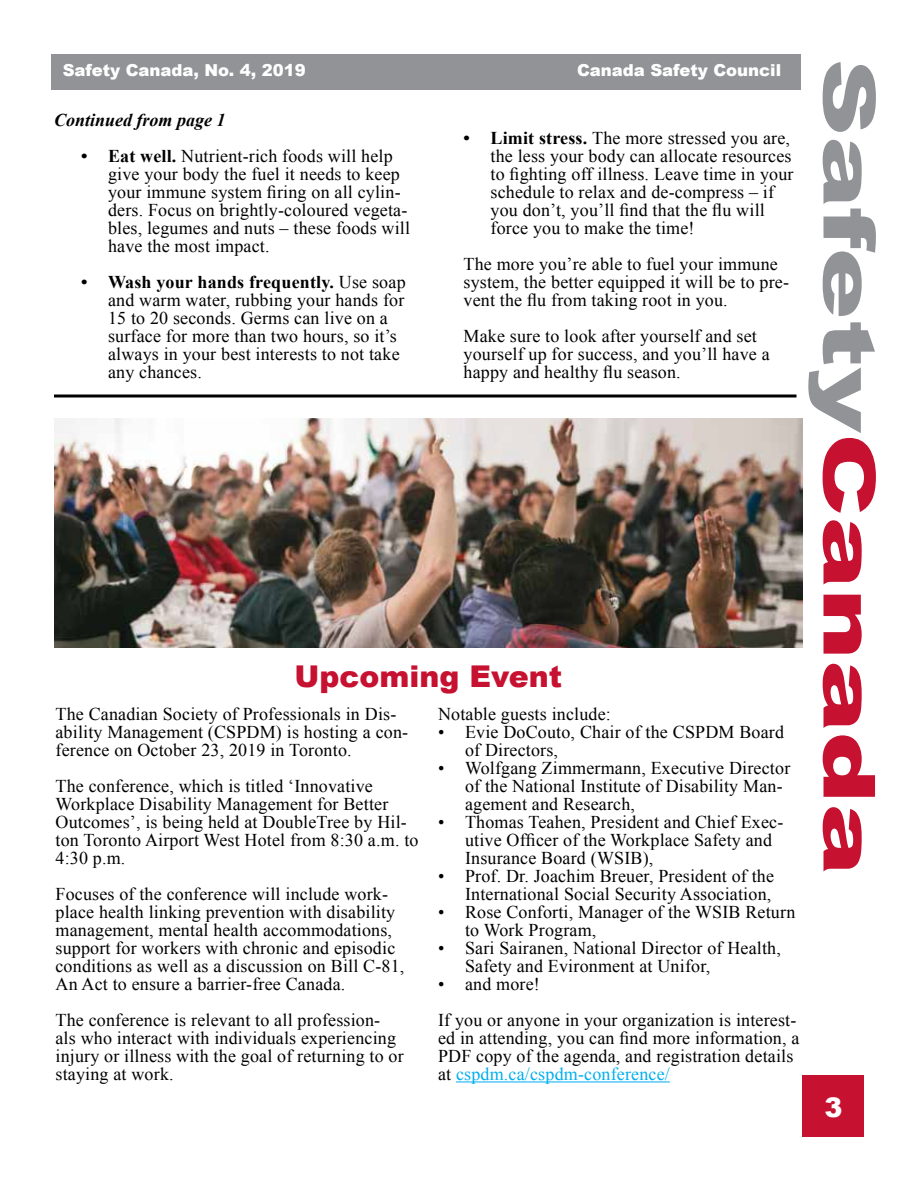
<style>
.page{position:relative;width:918px;height:1188px;background:#fff}
.page>*{position:absolute;margin:0;border:0;box-sizing:border-box;transform-origin:0 0}
.t1{font:900 72px "Arial";color:#919396;scale:1.49 1}
.t2{font:900 30px "Arial";color:#c61130}
.t3{font:900 27px "Arial";color:#fff}
.t4{font:18px/18px "Times New Roman";letter-spacing:.01em;color:#000}
.t5{font:italic 700 18px "Times New Roman";color:#000}
.t6{font:900 16.5px "Arial";color:#fff}
.s1{color:#c61130}
.s2{font-weight:700}
.s3{color:#00aeef}
</style>
<div class="page">
<div style="left:51px;top:54px;width:750px;height:36px;background:#919396"></div>
<div style="left:803px;top:1076px;width:61px;height:61px;background:#c61130"></div>
<hr style="left:456px;top:1082px;width:214px;height:1px;background:#00aeef">
<svg style="left:54px;top:394px;width:742px;height:4px;background:#3f3f3f"></svg>
<img style="left:54px;top:418px;width:749px;height:230px">
<p class="t6" style="left:63px;top:58px;width:245px">Safety Canada, No. 4, 2019</p>
<p class="t6" style="left:577px;top:58px;width:206px">Canada Safety Council</p>
<h1 class="t1" style="left:901px;top:58px;width:550px;rotate:90deg">Safety<span class="s1">Canada</span></h1>
<p class="t5" style="left:54px;top:107px;width:173px">Continued from page 1</p>
<p class="t4" style="left:108px;top:147px;width:304px;text-indent:-27px"><span class="s2">• Eat well.</span> Nutrient-rich foods will help give your body the fuel it needs to keep your immune system firing on all cylin&shy;ders. Focus on brightly-coloured vegeta&shy;bles, legumes and nuts – these foods will have the most impact.</p>
<p class="t4" style="left:108px;top:273px;width:299px;text-indent:-27px"><span class="s2">• Wash your hands frequently.</span> Use soap and warm water, rubbing your hands for 15 to 20 seconds. Germs can live on a surface for more than two hours, so it’s always in your best interests to not take any chances.</p>
<p class="t4" style="left:490px;top:129px;width:305px;text-indent:-27px"><span class="s2">• Limit stress.</span> The more stressed you are, the less your body can allocate resources to fighting off illness. Leave time in your schedule to relax and de-compress – if you don’t, you’ll find that the flu will force you to make the time!</p>
<p class="t4" style="left:464px;top:255px;width:327px">The more you’re able to fuel your immune system, the better equipped it will be to pre&shy;vent the flu from taking root in you.</p>
<p class="t4" style="left:464px;top:327px;width:308px">Make sure to look after yourself and set yourself up for success, and you’ll have a happy and healthy flu season.</p>
<h2 class="t2" style="left:295px;top:655px;width:269px">Upcoming Event</h2>
<p class="t4" style="left:55px;top:705px;width:354px">The Canadian Society of Professionals in Dis&shy;ability Management (CSPDM) is hosting a con&shy;ference on October 23, 2019 in Toronto.</p>
<p class="t4" style="left:55px;top:777px;width:365px">The conference, which is titled ‘Innovative Workplace Disability Management for Better Outcomes’, is being held at DoubleTree by Hil&shy;ton Toronto Airport West Hotel from 8:30 a.m. to 4:30 p.m.</p>
<p class="t4" style="left:55px;top:885px;width:350px">Focuses of the conference will include work&shy;place health linking prevention with disability management, mental health accommodations, support for workers with chronic and episodic conditions as well as a discussion on Bill C-81, An Act to ensure a barrier-free Canada.</p>
<p class="t4" style="left:55px;top:1011px;width:350px">The conference is relevant to all profession&shy;als who interact with individuals experiencing injury or illness with the goal of returning to or staying at work.</p>
<p class="t4" style="left:438px;top:705px;width:174px">Notable guests include:</p>
<p class="t4" style="left:465px;top:723px;width:321px;text-indent:-27px">• Evie DoCouto, Chair of the CSPDM Board of Directors,</p>
<p class="t4" style="left:465px;top:759px;width:327px;text-indent:-27px">• Wolfgang Zimmermann, Executive Director of the National Institute of Disability Man&shy;agement and Research,</p>
<p class="t4" style="left:465px;top:813px;width:320px;text-indent:-27px">• Thomas Teahen, President and Chief Exec&shy;utive Officer of the Workplace Safety and<br>Insurance Board (WSIB),</p>
<p class="t4" style="left:438px;top:867px;width:338px;text-align:right">• Prof. Dr. Joachim Breuer, President of the<br>International Social Security Association,</p>
<p class="t4" style="left:465px;top:903px;width:332px;text-indent:-27px">• Rose Conforti, Manager of the WSIB Return to Work Program,</p>
<p class="t4" style="left:465px;top:939px;width:317px;text-indent:-27px">• Sari Sairanen, National Director of Health,<br>Safety and Evironment at Unifor,</p>
<p class="t4" style="left:438px;top:966px;width:360px;line-height:36px">• and more!<br>If you or anyone in your organization is interest-</p>
<p class="t4" style="left:438px;top:1029px;width:363px">ed in attending, you can find more information, a<br>PDF copy of the agenda, and registration details at <span class="s3">cspdm.ca/cspdm-conference/</span></p>
<h3 class="t3" style="left:824px;top:1087px;width:20px">3</h3>
</div>
